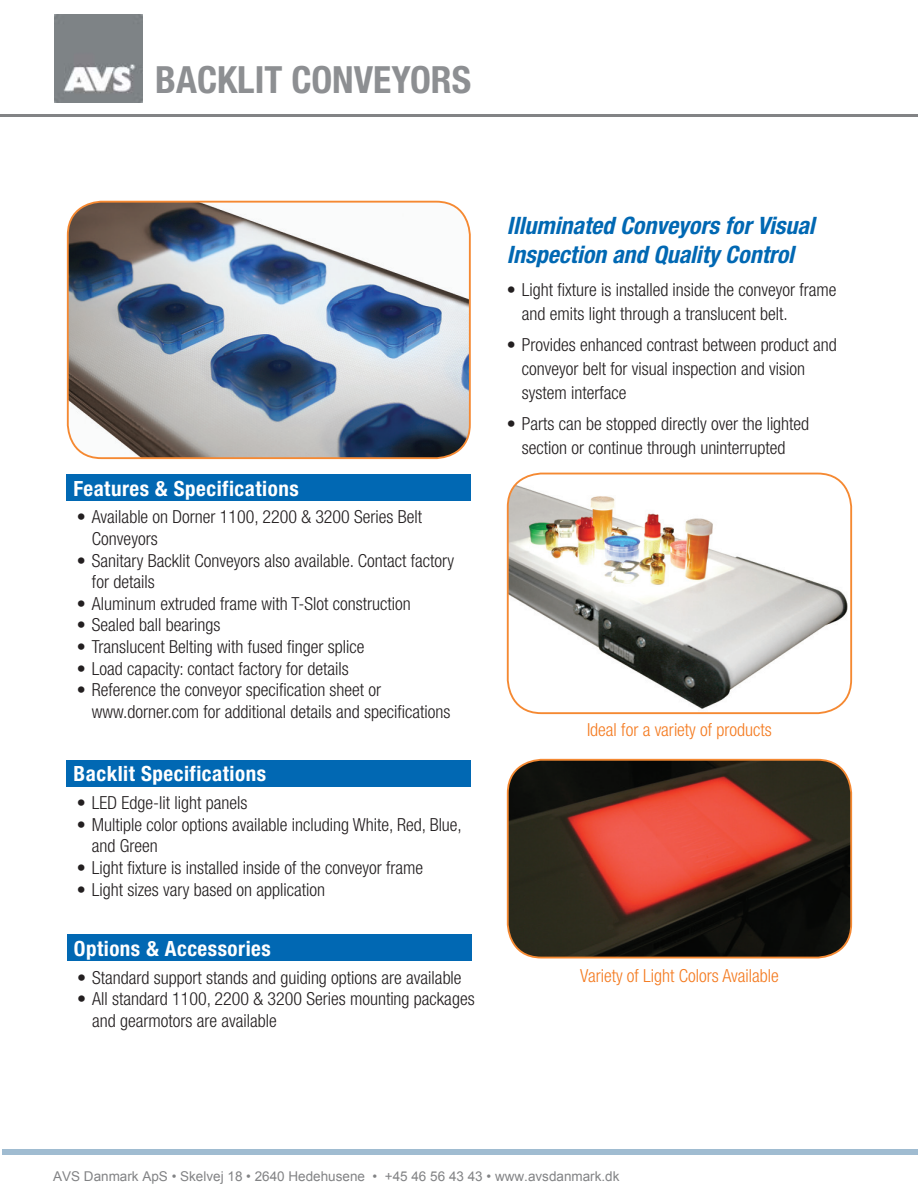
<style>
.page{position:relative;width:918px;height:1188px;background:#fff}
.page>*{position:absolute;margin:0;border:0;box-sizing:border-box;transform-origin:0 0}
.t1{font:700 condensed 37.5px "Helvetica Neue";color:#8d8f92}
.t2{font:italic 700 condensed 24px/28.8px "Helvetica Neue";color:#0168b3}
.t3{font:700 condensed 21px "Helvetica Neue";letter-spacing:.025em;color:#fff}
.t4{font:300 condensed 18px/21.6px "Helvetica Neue";color:#231f20}
.t5{font:300 condensed 18px "Helvetica Neue";color:#f47b21}
.t6{font:13.5px "Arial";color:#828385}
</style>
<div class="page">
<div style="left:67px;top:474px;width:404px;height:27px;background:#0168b3"></div>
<img style="left:68px;top:202px;width:402px;height:256px">
<div style="left:67px;top:201px;width:404px;height:258px;border:2px solid #f58932;border-radius:34px"></div>
<div style="left:67px;top:760px;width:404px;height:27px;background:#0168b3"></div>
<div style="left:67px;top:934px;width:404px;height:27px;background:#0168b3"></div>
<img style="left:508px;top:474px;width:343px;height:239px">
<div style="left:507px;top:473px;width:345px;height:241px;border:2px solid #f58932;border-radius:34px"></div>
<img style="left:508px;top:760px;width:343px;height:198px">
<div style="left:507px;top:759px;width:345px;height:199px;border:2px solid #f58932;border-radius:34px"></div>
<img style="left:55px;top:14px;width:88px;height:88px">
<h1 class="t1" style="left:155px;top:57px;width:317px">BACKLIT CONVEYORS</h1>
<p class="t3" style="left:74px;top:476px;width:227px">Features &amp; Specifications</p>
<p class="t4" style="left:92px;top:506px;width:332px;text-indent:-15px">• Available on Dorner 1100, 2200 &amp; 3200 Series Belt<br>Conveyors</p>
<p class="t4" style="left:92px;top:549px;width:364px;text-indent:-15px">• Sanitary Backlit Conveyors also available. Contact factory for details</p>
<p class="t4" style="left:77px;top:593px;width:335px">• Aluminum extruded frame with T-Slot construction</p>
<p class="t4" style="left:77px;top:614px;width:145px">• Sealed ball bearings</p>
<p class="t4" style="left:77px;top:636px;width:289px">• Translucent Belting with fused finger splice</p>
<p class="t4" style="left:77px;top:657px;width:273px">• Load capacity: contact factory for details</p>
<p class="t4" style="left:92px;top:679px;width:360px;text-indent:-15px">• Reference the conveyor specification sheet or www.dorner.com for additional details and specifications</p>
<p class="t3" style="left:74px;top:761px;width:194px">Backlit Specifications</p>
<p class="t4" style="left:77px;top:792px;width:172px">• LED Edge-lit light panels</p>
<p class="t4" style="left:92px;top:813px;width:371px;text-indent:-15px">• Multiple color options available including White, Red, Blue, and Green</p>
<p class="t4" style="left:77px;top:857px;width:348px">• Light fixture is installed inside of the conveyor frame</p>
<p class="t4" style="left:77px;top:878px;width:250px">• Light sizes vary based on application</p>
<p class="t3" style="left:74px;top:936px;width:199px">Options &amp; Accessories</p>
<p class="t4" style="left:77px;top:966px;width:386px">• Standard support stands and guiding options are available</p>
<p class="t4" style="left:92px;top:988px;width:384px;text-indent:-15px">• All standard 1100, 2200 &amp; 3200 Series mounting packages and gearmotors are available</p>
<h2 class="t2" style="left:507px;top:211px;width:309px">Illuminated Conveyors for Visual<br>Inspection and Quality Control</h2>
<p class="t4" style="left:522px;top:278px;width:316px;line-height:24px;text-indent:-15px">• Light fixture is installed inside the conveyor frame and emits light through a translucent belt.</p>
<p class="t4" style="left:522px;top:332px;width:317px;line-height:24px;text-indent:-15px">• Provides enhanced contrast between product and conveyor belt for visual inspection and vision system interface</p>
<p class="t4" style="left:507px;top:411px;width:304px;line-height:24px;text-align:center">• Parts can be stopped directly over the lighted section or continue through uninterrupted</p>
<p class="t5" style="left:587px;top:719px;width:186px">Ideal for a variety of products</p>
<p class="t5" style="left:580px;top:965px;width:200px">Variety of Light Colors Available</p>
<p class="t6" style="left:53px;top:1167px;width:568px">AVS Danmark ApS • Skelvej 18 • 2640 Hedehusene • +45 46 56 43 43 • www.avsdanmark.dk</p>
</div>
